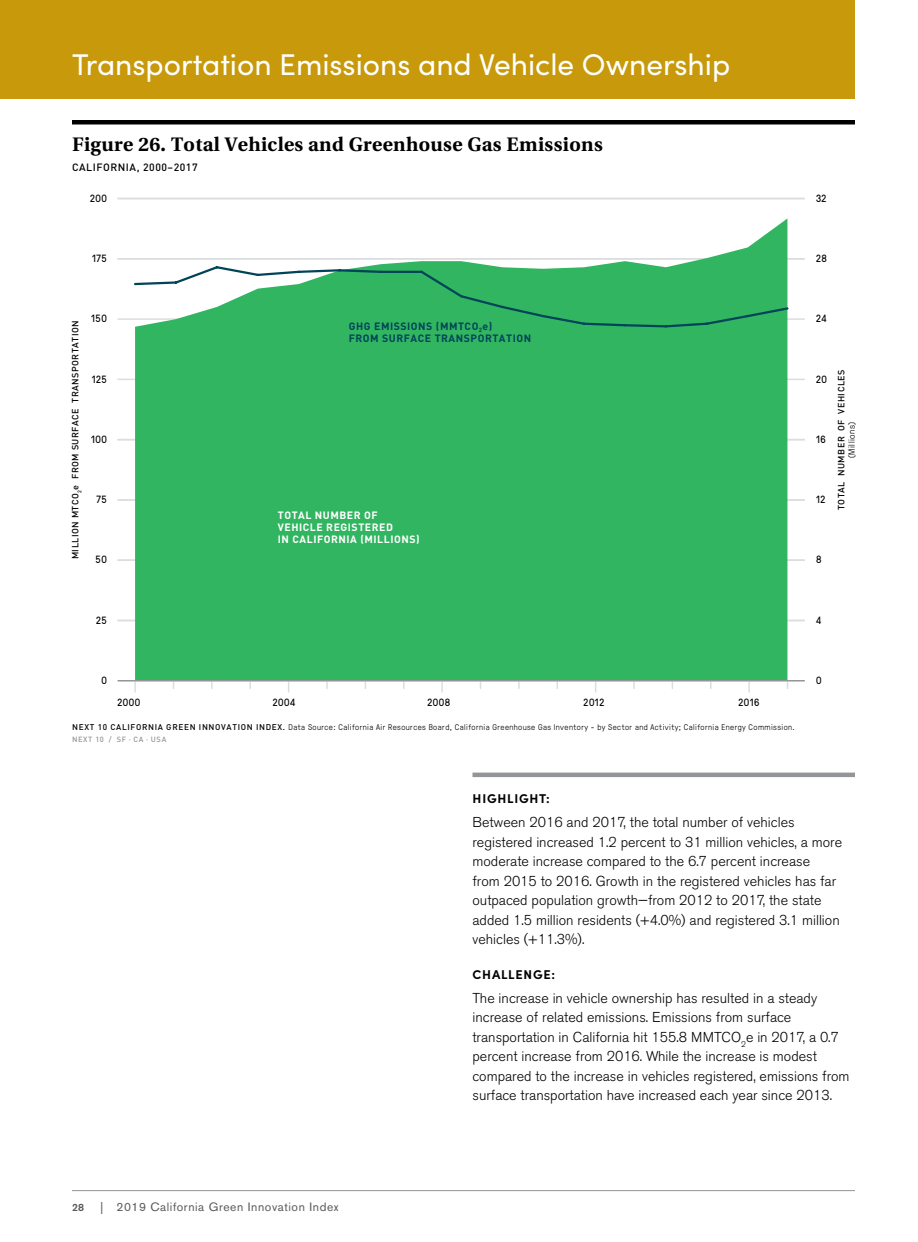
<style>
.page{position:relative;width:918px;height:1242px;background:#fff}
.page>*{position:absolute;margin:0;border:0;box-sizing:border-box;transform-origin:0 0}
.Narrative__Header{font:30px "Sofia Pro";color:#fff}
.t1{font:700 19.5px "Utopia";letter-spacing:.02em;color:#000}
.Narrative__Copy{font:300 14.25px/19.5px "Akzidenz Grotesk BE";color:#000}
.Narrative__Subhead{font:700 12.75px "Sofia Pro";letter-spacing:.06em;color:#000}
.t2{font:12px "Akzidenz Grotesk BE";letter-spacing:.05em;color:#58595b}
.t3{font:10.5px "GT Pressura";letter-spacing:.05em;color:#000}
.t4{font:700 10.5px/12px "DIN";letter-spacing:.05em;color:#fff}
.t5{font:700 10.5px/12px "DIN";letter-spacing:.05em;color:#004459}
.t6{font:500 10.5px "DIN";letter-spacing:.05em;color:#000}
.t7{font:500 10.5px "Akzidenz Grotesk BE";color:#58595b}
.t8{font:500 9px/10.5px "DIN";letter-spacing:.05em;color:#000;text-align:center}
.t9{font:300 8.25px "GT Pressura";letter-spacing:.05em;color:#000}
.t10{font:500 7.5px "DIN";letter-spacing:.08em;color:#939598}
.s1{font-family:"GT Pressura";font-weight:300}
.s2{font-family:"DIN";font-weight:500}
</style>
<div class="page">
<hr style="left:72px;top:1190px;width:783px;height:1px;background:#939598">
<div style="left:0;top:0;width:855px;height:99px;background:#c7990b"></div>
<hr style="left:472px;top:773px;width:383px;height:4px;background:#939598">
<hr style="left:72px;top:120px;width:783px;height:4px;background:#000">
<svg style="left:134px;top:682px;width:2px;height:10px"></svg>
<svg style="left:441px;top:682px;width:2px;height:10px"></svg>
<svg style="left:748px;top:682px;width:2px;height:10px"></svg>
<svg style="left:211px;top:682px;width:2px;height:6px"></svg>
<svg style="left:249px;top:682px;width:2px;height:6px"></svg>
<svg style="left:326px;top:682px;width:2px;height:6px"></svg>
<svg style="left:403px;top:682px;width:2px;height:6px"></svg>
<svg style="left:518px;top:682px;width:2px;height:6px"></svg>
<svg style="left:633px;top:682px;width:2px;height:6px"></svg>
<svg style="left:710px;top:682px;width:2px;height:6px"></svg>
<hr style="left:118px;top:198px;width:686px;height:1px;background:#dcddde">
<hr style="left:118px;top:620px;width:686px;height:1px;background:#dcddde">
<hr style="left:118px;top:559px;width:686px;height:2px;background:#dcddde">
<hr style="left:118px;top:499px;width:686px;height:2px;background:#dcddde">
<hr style="left:118px;top:439px;width:686px;height:1px;background:#dcddde">
<hr style="left:118px;top:318px;width:686px;height:2px;background:#dcddde">
<hr style="left:118px;top:258px;width:686px;height:2px;background:#dcddde">
<hr style="left:118px;top:379px;width:686px;height:1px;background:#dcddde">
<svg style="left:135px;top:219px;width:652px;height:461px;background:#47bc71"></svg>
<svg style="left:133px;top:264px;width:657px;height:65px"></svg>
<hr style="left:118px;top:680px;width:686px;height:2px;background:#939598">
<p class="Narrative__Header" style="left:72px;top:43px;width:660px">Transportation Emissions and Vehicle Ownership</p>
<p class="t1" style="left:72px;top:133px;width:532px">Figure 26. Total Vehicles and Greenhouse Gas Emissions</p>
<p class="t6" style="left:72px;top:160px;width:127px">CALIFORNIA, 2000–2017</p>
<p class="t3" style="left:90px;top:191px;width:18px">200</p>
<p class="t3" style="left:816px;top:191px;width:12px">32</p>
<p class="t3" style="left:92px;top:251px;width:16px">175</p>
<p class="t3" style="left:816px;top:251px;width:12px">28</p>
<p class="t8" style="left:70px;top:559px;width:240px;rotate:-90deg">MILLION MTCO<sub>2</sub>e FROM SURFACE TRANSPORTATION</p>
<p class="t3" style="left:91px;top:311px;width:17px">150</p>
<p class="t3" style="left:816px;top:311px;width:12px">24</p>
<p class="t5" style="left:349px;top:319px;width:184px">GHG EMISSIONS (MMTCO<sub>2</sub>e)<br>FROM SURFACE TRANSPORTATION</p>
<p class="t3" style="left:92px;top:371px;width:16px">125</p>
<p class="t3" style="left:816px;top:371px;width:12px">20</p>
<p class="t3" style="left:91px;top:432px;width:17px">100</p>
<p class="t3" style="left:816px;top:432px;width:11px">16</p>
<p class="t3" style="left:97px;top:492px;width:12px">75</p>
<p class="t3" style="left:816px;top:492px;width:11px">12</p>
<p class="t4" style="left:278px;top:509px;width:143px">TOTAL NUMBER OF<br>VEHICLE REGISTERED<br>IN CALIFORNIA (MILLIONS)</p>
<p class="t3" style="left:96px;top:552px;width:13px">50</p>
<p class="t3" style="left:816px;top:552px;width:7px">8</p>
<p class="t8" style="left:836px;top:510px;width:142px;rotate:-90deg">TOTAL NUMBER OF VEHICLES <span class="s1">(Millions)</span></p>
<p class="t3" style="left:96px;top:612px;width:12px">25</p>
<p class="t3" style="left:816px;top:612px;width:7px">4</p>
<p class="t3" style="left:101px;top:673px;width:7px">0</p>
<p class="t3" style="left:816px;top:673px;width:7px">0</p>
<p class="t3" style="left:118px;top:695px;width:24px">2000</p>
<p class="t3" style="left:273px;top:695px;width:24px">2004</p>
<p class="t3" style="left:428px;top:695px;width:24px">2008</p>
<p class="t3" style="left:584px;top:695px;width:22px">2012</p>
<p class="t3" style="left:738px;top:695px;width:23px">2016</p>
<p class="t9" style="left:72px;top:721px;width:724px"><span class="s2">NEXT 10 CALIFORNIA GREEN INNOVATION INDEX.</span> Data Source: California Air Resources Board, California Greenhouse Gas Inventory - by Sector and Activity; California Energy Commission.</p>
<p class="t10" style="left:72px;top:735px;width:96px">NEXT 10 / SF · CA · USA</p>
<p class="t7" style="left:72px;top:1200px;width:13px">28</p>
<p class="t2" style="left:100px;top:1199px;width:240px">| 2019 California Green Innovation Index</p>
<p class="Narrative__Subhead" style="left:473px;top:789px;width:79px">HIGHLIGHT:</p>
<p class="Narrative__Copy" style="left:472px;top:813px;width:371px">Between 2016 and 2017, the total number of vehicles registered increased 1.2 percent to 31 million vehicles, a more moderate increase compared to the 6.7 percent increase<br>from 2015 to 2016. Growth in the registered vehicles has far outpaced population growth—from 2012 to 2017, the state added 1.5 million residents (+4.0%) and registered 3.1 million vehicles (+11.3%).</p>
<p class="Narrative__Subhead" style="left:473px;top:965px;width:84px">CHALLENGE:</p>
<p class="Narrative__Copy" style="left:472px;top:989px;width:379px">The increase in vehicle ownership has resulted in a steady increase of related emissions. Emissions from surface transportation in California hit 155.8 MMTCO<sub>2</sub>e in 2017, a 0.7 percent increase from 2016. While the increase is modest compared to the increase in vehicles registered, emissions from surface transportation have increased each year since 2013.</p>
</div>
